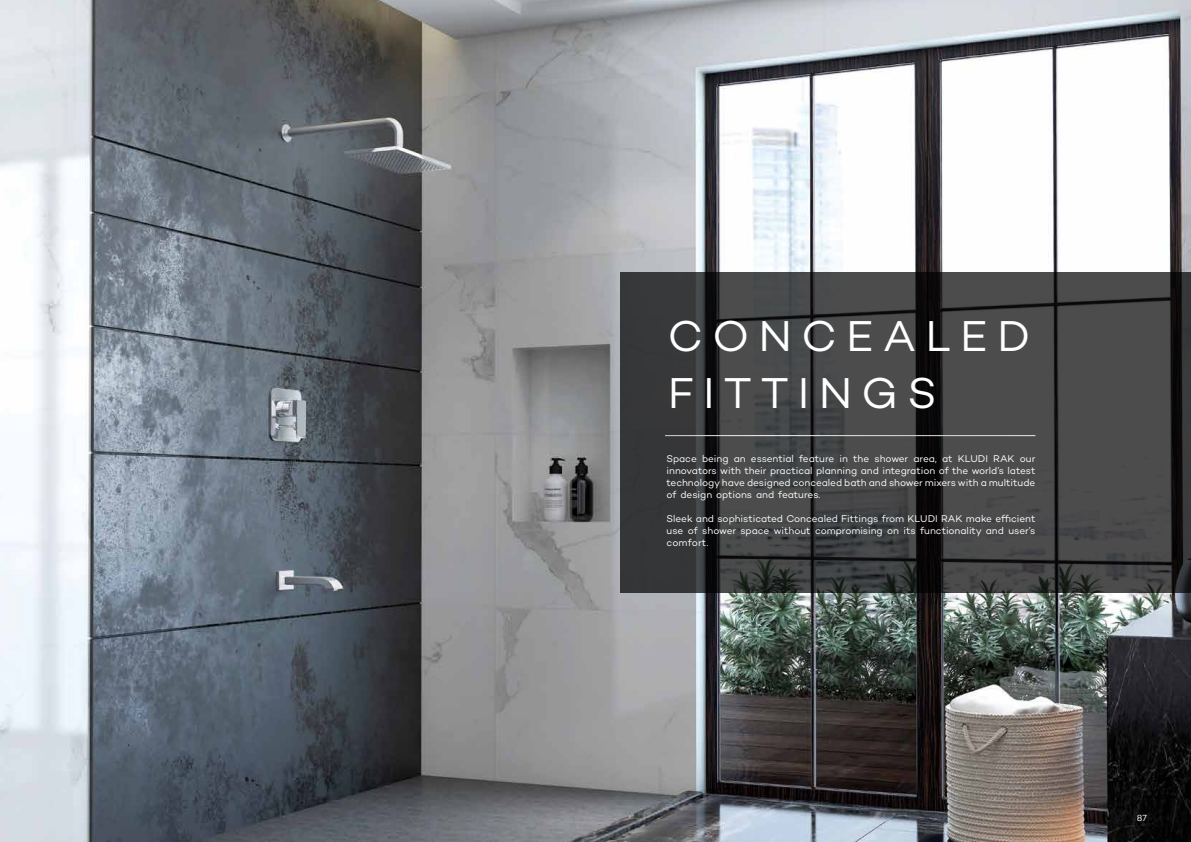
<style>
.page{position:relative;width:1191px;height:842px;background:#fff}
.page>*{position:absolute;margin:0;border:0;box-sizing:border-box;transform-origin:0 0}
.t1{font:44px/57px "Campton";letter-spacing:.21em;color:#fff}
.t2{font:10px/12px "Campton";letter-spacing:-.005em;color:#fff;text-align:justify}
.t3{font:9px "Campton";color:#fff}
</style>
<div class="page">
<img style="left:0;top:0;width:1191px;height:842px">
<svg style="left:620px;top:272px;width:571px;height:320px;background:#3e3e3f"></svg>
<hr style="left:665px;top:435px;width:370px;height:1px;background:#fff">
<h1 class="t1" style="left:668px;top:307px;width:364px">CONCEALED<br>FITTINGS</h1>
<p class="t2" style="left:666px;top:452px;width:370px">Space being an essential feature in the shower area, at KLUDI RAK our innovators with their practical planning and integration of the world’s latest technology have designed concealed bath and shower mixers with a multitude of design options and features.</p>
<p class="t2" style="left:666px;top:512px;width:370px">Sleek and sophisticated Concealed Fittings from KLUDI RAK make efficient use of shower space without compromising on its functionality and user’s comfort.</p>
<p class="t3" style="left:1136px;top:812px;width:12px">87</p>
</div>
